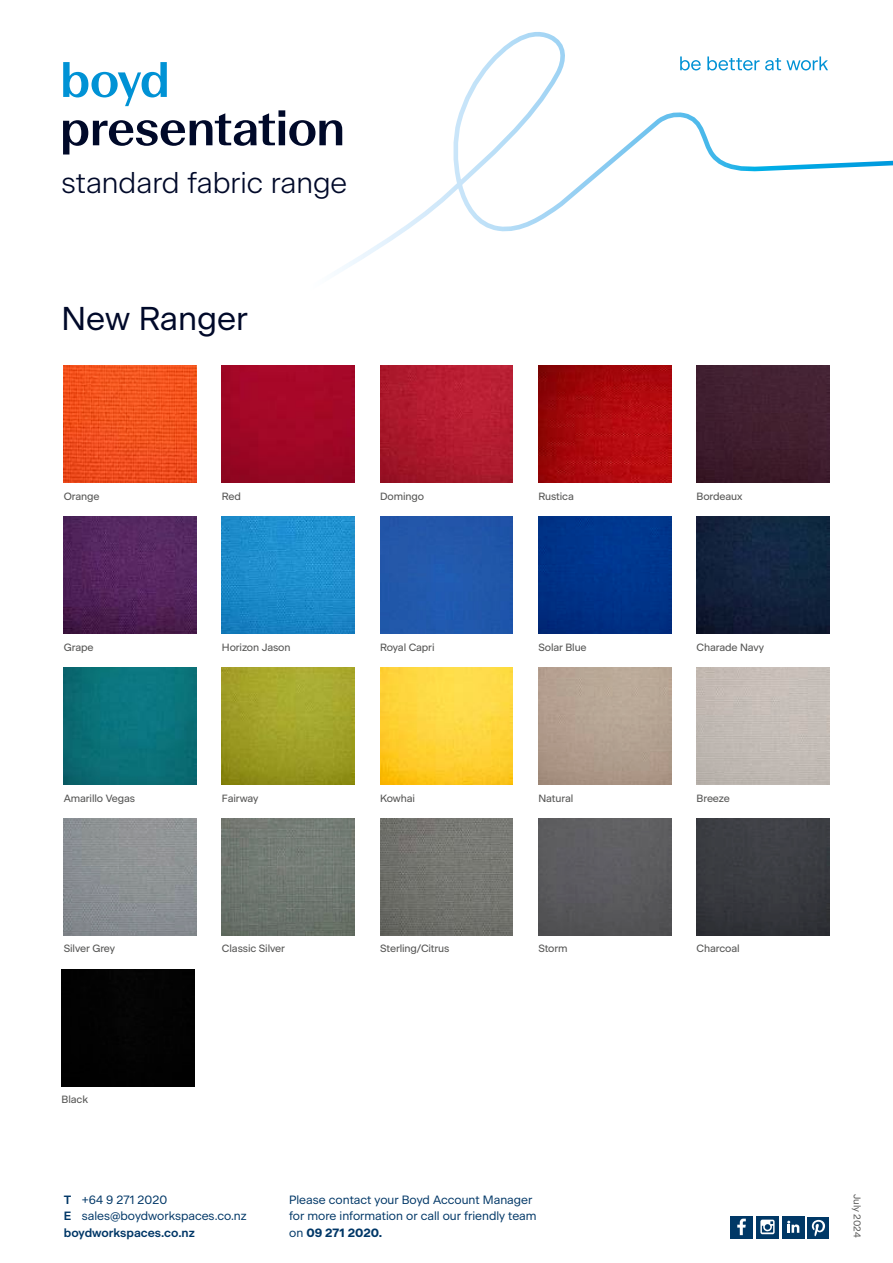
<style>
.page{position:relative;width:893px;height:1263px;background:#fff}
.page>*{position:absolute;margin:0;border:0;box-sizing:border-box;transform-origin:0 0}
.t1{font:33px "Beausite Classic Clear";color:#000929}
.t2{font:300 29.25px "Beausite Classic";color:#000929}
.t3{font:12px/16.5px "Beausite Classic Clear";color:#003767}
.t4{font:600 12px "Beausite Classic";color:#003767}
.t5{font:700 12px "Beausite Classic";color:#003767}
.t6{font:10.5px "Beausite Classic";letter-spacing:-.01em;color:#575756}
.t7{font:9.75px "Beausite Classic Clear";color:#575756}
.s1{font-family:"Beausite Classic";font-weight:600}
.s2{font-family:"Beausite Classic Clear";font-weight:400}
</style>
<div class="page">
<svg style="left:63px;top:62px;width:247px;height:92px"></svg>
<svg style="left:310px;top:32px;width:583px;height:242px"></svg>
<img style="left:64px;top:366px;width:132px;height:117px">
<img style="left:64px;top:517px;width:132px;height:117px">
<img style="left:64px;top:668px;width:132px;height:116px">
<img style="left:696px;top:668px;width:133px;height:116px">
<img style="left:696px;top:819px;width:133px;height:116px">
<img style="left:222px;top:366px;width:133px;height:117px">
<img style="left:222px;top:517px;width:133px;height:117px">
<img style="left:64px;top:819px;width:132px;height:116px">
<div style="left:62px;top:969px;width:132px;height:117px;background:#030303"></div>
<img style="left:380px;top:366px;width:133px;height:117px">
<div style="left:380px;top:517px;width:133px;height:117px;background:#2158aa"></div>
<img style="left:222px;top:668px;width:133px;height:116px">
<img style="left:222px;top:819px;width:133px;height:116px">
<img style="left:538px;top:366px;width:133px;height:117px">
<img style="left:538px;top:517px;width:133px;height:117px">
<img style="left:380px;top:668px;width:133px;height:116px">
<img style="left:380px;top:819px;width:133px;height:116px">
<img style="left:696px;top:366px;width:133px;height:117px">
<img style="left:696px;top:517px;width:133px;height:117px">
<img style="left:538px;top:668px;width:133px;height:116px">
<img style="left:538px;top:819px;width:133px;height:116px">
<div style="left:808px;top:1217px;width:21px;height:21px;background:#003866"></div>
<svg style="left:812px;top:1220px;width:13px;height:16px"></svg>
<div style="left:731px;top:1216px;width:22px;height:22px;background:#003866"></div>
<div style="left:756px;top:1216px;width:22px;height:22px;background:#003866"></div>
<svg style="left:737px;top:1219px;width:9px;height:16px"></svg>
<svg style="left:760px;top:1219px;width:15px;height:15px"></svg>
<svg style="left:762px;top:1221px;width:11px;height:11px"></svg>
<div style="left:782px;top:1216px;width:22px;height:22px;background:#003866"></div>
<svg style="left:787px;top:1221px;width:12px;height:12px"></svg>
<h2 class="t2" style="left:62px;top:161px;width:287px">standard fabric range</h2>
<h1 class="t1" style="left:62px;top:293px;width:188px">New Ranger</h1>
<p class="t6" style="left:64px;top:488px;width:37px">Orange</p>
<p class="t6" style="left:222px;top:488px;width:21px">Red</p>
<p class="t6" style="left:380px;top:488px;width:45px">Domingo</p>
<p class="t6" style="left:538px;top:488px;width:37px">Rustica</p>
<p class="t6" style="left:696px;top:488px;width:48px">Bordeaux</p>
<p class="t6" style="left:64px;top:639px;width:31px">Grape</p>
<p class="t6" style="left:222px;top:639px;width:70px">Horizon Jason</p>
<p class="t6" style="left:380px;top:639px;width:56px">Royal Capri</p>
<p class="t6" style="left:538px;top:639px;width:50px">Solar Blue</p>
<p class="t6" style="left:696px;top:639px;width:69px">Charade Navy</p>
<p class="t6" style="left:64px;top:790px;width:73px">Amarillo Vegas</p>
<p class="t6" style="left:222px;top:790px;width:38px">Fairway</p>
<p class="t6" style="left:380px;top:790px;width:36px">Kowhai</p>
<p class="t6" style="left:538px;top:790px;width:36px">Natural</p>
<p class="t6" style="left:696px;top:790px;width:35px">Breeze</p>
<p class="t6" style="left:64px;top:941px;width:53px">Silver Grey</p>
<p class="t6" style="left:222px;top:941px;width:64px">Classic Silver</p>
<p class="t6" style="left:380px;top:941px;width:71px">Sterling/Citrus</p>
<p class="t6" style="left:538px;top:941px;width:31px">Storm</p>
<p class="t6" style="left:696px;top:941px;width:45px">Charcoal</p>
<p class="t6" style="left:62px;top:1092px;width:28px">Black</p>
<p class="t3" style="left:64px;top:1190px;width:184px"><span class="s1">T</span> +64 9 271 2020<br><span class="s1">E</span> sales@boydworkspaces.co.nz</p>
<p class="t4" style="left:64px;top:1223px;width:133px">boydworkspaces.co.nz</p>
<p class="t3" style="left:289px;top:1190px;width:249px">Please contact your Boyd Account Manager for more information or call our friendly team</p>
<p class="t5" style="left:289px;top:1223px;width:95px"><span class="s2">on</span> 09 271 2020.</p>
<p class="t7" style="left:864px;top:1194px;width:45px;rotate:90deg">July 2024</p>
</div>
